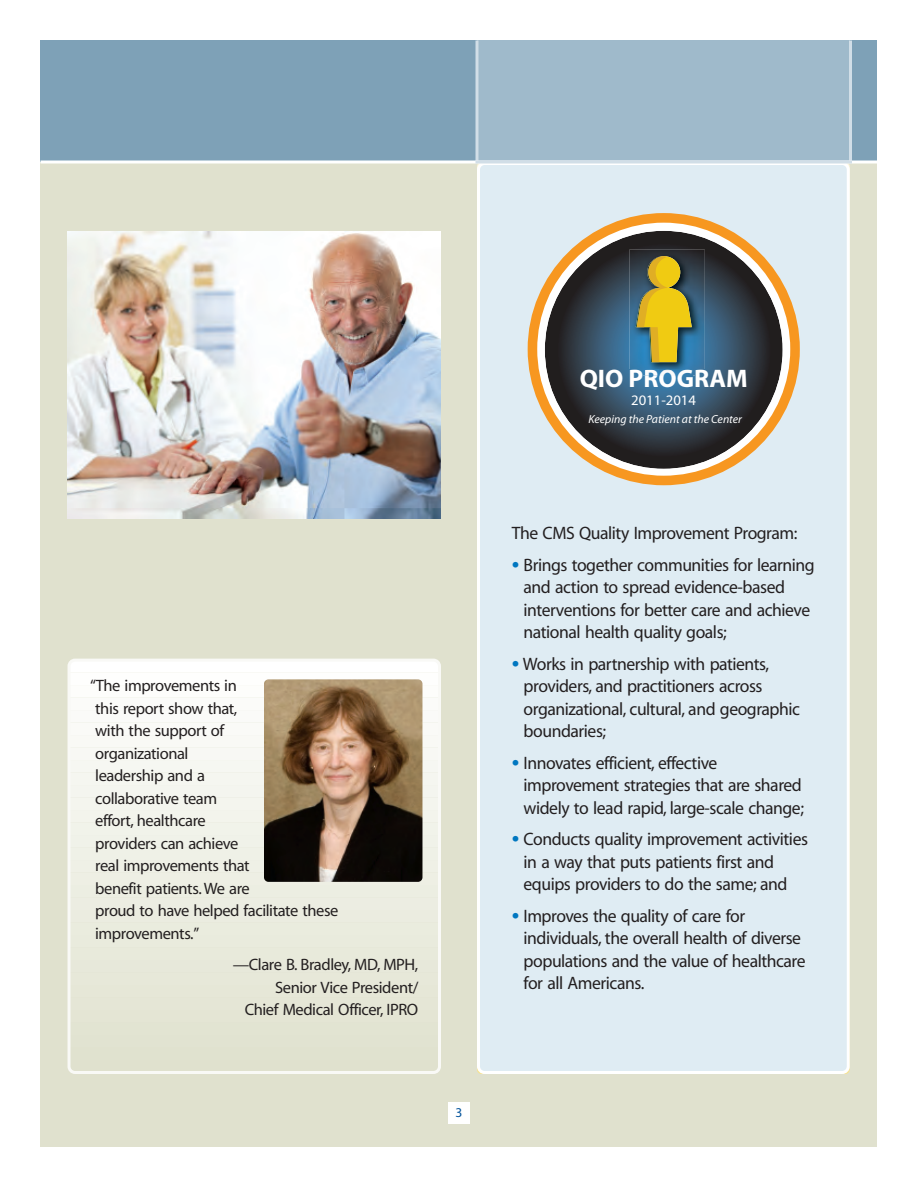
<style>
.page{position:relative;width:918px;height:1188px;background:#fff}
.page>*{position:absolute;margin:0;border:0;box-sizing:border-box;transform-origin:0 0}
.t1{font:700 25.5px "Myriad";color:#fff}
.t2{font:18px/22.5px "Myriad";letter-spacing:-.025em;color:#231f20}
.t3{font:16.5px/22.5px "Myriad";letter-spacing:-.025em;color:#231f20}
.t4{font:14.55px "Myriad Pro";color:#fff}
.t5{font:13.5px "Myriad";color:#01529a}
.t6{font:italic 11.7px "Myriad Pro";color:#fff}
.s1{color:#fcfcfc}
.s2{color:#dbdbdb}
.s3{color:#e3e4e4}
.s4{font-size:27px;color:#0077c0}
</style>
<div class="page">
<div style="left:40px;top:40px;width:838px;height:1108px;background:#e0e1ce"></div>
<div style="left:40px;top:40px;width:838px;height:122px;background:#7ea1b7"></div>
<div style="left:477px;top:164px;width:373px;height:910px;background:#dfecf3"></div>
<div style="left:477px;top:40px;width:373px;height:122px;background:#9fbacb"></div>
<svg style="left:528px;top:213px;width:272px;height:272px;background:#e5d4b8"></svg>
<div style="left:537px;top:223px;width:253px;height:253px;background:#fff;border-radius:50%"></div>
<svg style="left:545px;top:231px;width:238px;height:238px;background:#616567"></svg>
<img style="left:629px;top:250px;width:76px;height:125px">
<img style="left:629px;top:370px;width:14px;height:5px">
<svg style="left:645px;top:370px;width:13px;height:5px"></svg>
<img style="left:659px;top:370px;width:34px;height:5px">
<svg style="left:696px;top:370px;width:9px;height:5px"></svg>
<img style="left:636px;top:256px;width:1px;height:71px">
<svg style="left:637px;top:256px;width:55px;height:106px;background:#a09839"></svg>
<svg style="left:68px;top:659px;width:373px;height:415px"></svg>
<img style="left:264px;top:679px;width:158px;height:203px;border-radius:4px">
<div style="left:448px;top:1102px;width:22px;height:22px;background:#fff"></div>
<img style="left:68px;top:231px;width:373px;height:288px">
<hr style="left:475px;top:40px;width:3px;height:121px;background:#d1dee7">
<hr style="left:849px;top:40px;width:3px;height:121px;background:#d1dee7">
<svg style="left:40px;top:160px;width:838px;height:4px;background:#eaefef"></svg>
<svg style="left:476px;top:160px;width:376px;height:4px;background:#d6e1e9"></svg>
<p class="t3" style="left:95px;top:676px;width:245px;text-indent:-5px">“The improvements in<br>this report show that,<br>with the support of<br>organizational<br>leadership and a<br>collaborative team<br>effort, healthcare<br>providers can achieve<br>real improvements that<br>benefit patients. We are<br>proud to have helped facilitate these improvements.”</p>
<p class="t3" style="left:233px;top:955px;width:187px;text-align:right">—Clare B. Bradley, MD, MPH,<br>Senior Vice President/<br>Chief Medical Officer, IPRO</p>
<p class="t5" style="left:456px;top:1107px;width:8px">3</p>
<h1 class="t1" style="left:580px;top:369px;width:169px">QIO P<span class="s1">R</span><span class="s2">O</span><span class="s3">G</span>RAM</h1>
<p class="t4" style="left:631px;top:395px;width:66px">2011-2014</p>
<p class="t6" style="left:588px;top:414px;width:156px">Keeping the Patient at the Center</p>
<p class="t2" style="left:512px;top:524px;width:287px">The CMS Quality Improvement Program:</p>
<p class="t2" style="left:524px;top:555px;width:293px;text-indent:-12px"><span class="s4">•</span> Brings together communities for learning and action to spread evidence-based interventions for better care and achieve national health quality goals;</p>
<p class="t2" style="left:524px;top:654px;width:278px;text-indent:-12px"><span class="s4">•</span> Works in partnership with patients, providers, and practitioners across organizational, cultural, and geographic boundaries;</p>
<p class="t2" style="left:524px;top:753px;width:282px;text-indent:-12px"><span class="s4">•</span> Innovates efficient, effective improvement strategies that are shared widely to lead rapid, large-scale change;</p>
<p class="t2" style="left:524px;top:830px;width:286px;text-indent:-12px"><span class="s4">•</span> Conducts quality improvement activities in a way that puts patients first and equips providers to do the same; and</p>
<p class="t2" style="left:524px;top:906px;width:284px;text-indent:-12px"><span class="s4">•</span> Improves the quality of care for individuals, the overall health of diverse populations and the value of healthcare for all Americans.</p>
</div>
